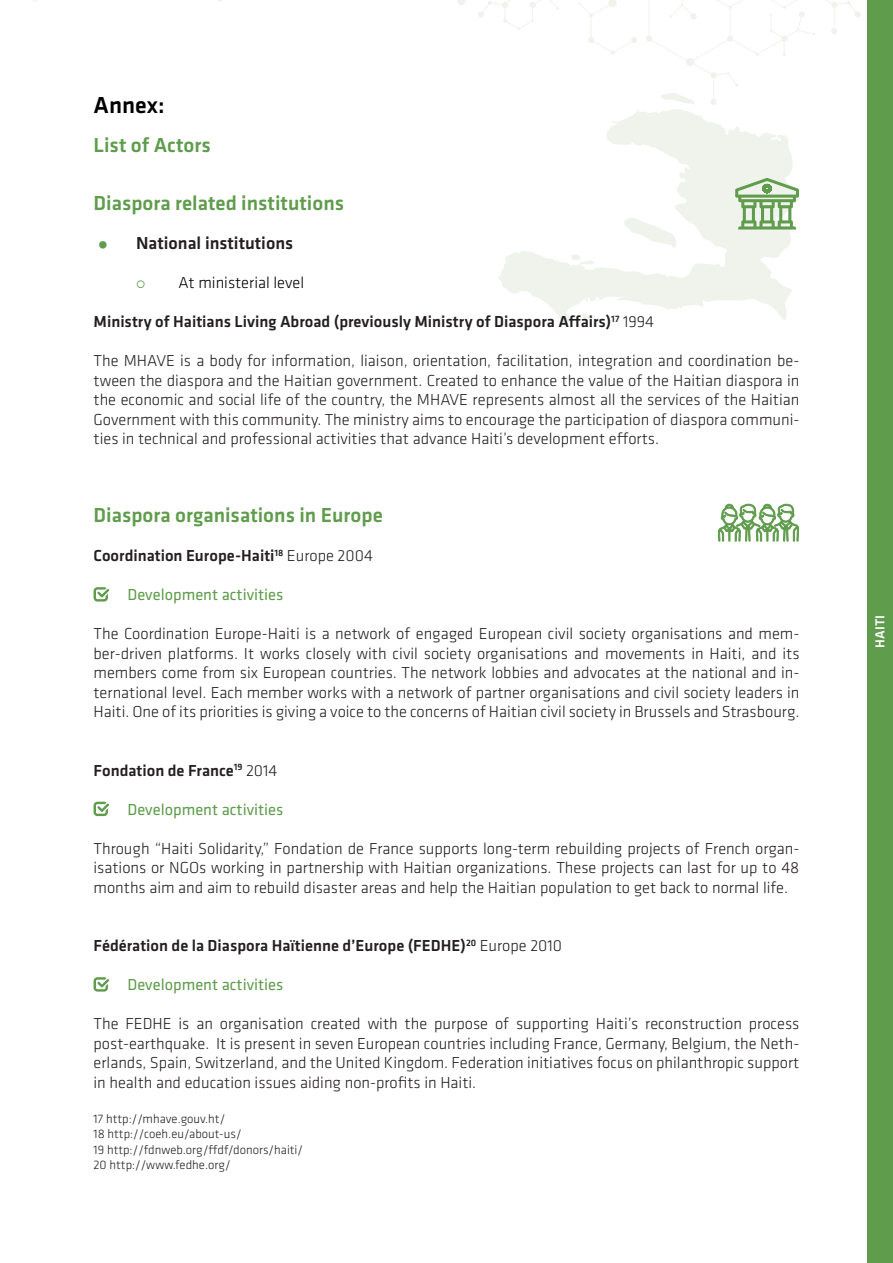
<style>
.page{position:relative;width:893px;height:1263px;background:#fff}
.page>*{position:absolute;margin:0;border:0;box-sizing:border-box;transform-origin:0 0}
.t1{font:500 24px "Klavika";color:#000}
.Numbered_List{font:500 21px "Klavika";color:#5f9c4c}
.t2{font:500 18px "Klavika";color:#231f20}
.No_Spacing{font:300 16.5px/19.5px "Klavika";color:#231f20;text-align:justify}
.No_Spacing-2{font:500 16.5px "Klavika";color:#231f20}
.t3{font:16.5px "Klavika";color:#5f9c4c}
.t4{font:300 16.5px "Klavika";color:#000}
.t5{font:500 13.5px "Klavika";color:#fff}
.Footnote{font:300 12.75px "Klavika";color:#231f20}
.s1{color:#5f9c4c}
.s2{font-weight:300}
</style>
<div class="page">
<div style="left:867px;top:0;width:26px;height:1263px;background:#5f9c4c"></div>
<svg style="left:578px;top:0;width:59px;height:54px"></svg>
<svg style="left:457px;top:0;width:102px;height:30px"></svg>
<svg style="left:646px;top:0;width:215px;height:93px"></svg>
<svg style="left:499px;top:93px;width:294px;height:229px"></svg>
<svg style="left:735px;top:178px;width:64px;height:52px;background:#b1cea7"></svg>
<svg style="left:94px;top:587px;width:15px;height:15px"></svg>
<svg style="left:94px;top:802px;width:15px;height:14px"></svg>
<svg style="left:94px;top:977px;width:15px;height:15px"></svg>
<svg style="left:717px;top:503px;width:82px;height:39px"></svg>
<p class="t1" style="left:94px;top:88px;width:73px">Annex:</p>
<p class="Numbered_List" style="left:94px;top:130px;width:119px">List of Actors</p>
<p class="Numbered_List" style="left:94px;top:189px;width:252px">Diaspora related institutions</p>
<p class="t2" style="left:94px;top:231px;width:201px"><span class="s1">•</span> National institutions</p>
<p class="t4" style="left:179px;top:273px;width:127px">At ministerial level</p>
<p class="No_Spacing-2" style="left:94px;top:310px;width:562px">Ministry of Haitians Living Abroad (previously Ministry of Diaspora Affairs)<sup>17</sup> <span class="s2">1994</span></p>
<p class="No_Spacing" style="left:94px;top:351px;width:707px">The MHAVE is a body for information, liaison, orientation, facilitation, integration and coordination be&shy;tween the diaspora and the Haitian government. Created to enhance the value of the Haitian diaspora in the economic and social life of the country, the MHAVE represents almost all the services of the Haitian Government with this community. The ministry aims to encourage the participation of diaspora communi&shy;ties in technical and professional activities that advance Haiti’s development efforts.</p>
<p class="Numbered_List" style="left:94px;top:501px;width:291px">Diaspora organisations in Europe</p>
<p class="No_Spacing-2" style="left:94px;top:544px;width:281px">Coordination Europe-Haiti<sup>18</sup> <span class="s2">Europe 2004</span></p>
<p class="t3" style="left:128px;top:584px;width:157px">Development activities</p>
<p class="No_Spacing" style="left:94px;top:624px;width:707px">The Coordination Europe-Haiti is a network of engaged European civil society organisations and mem&shy;ber-driven platforms. It works closely with civil society organisations and movements in Haiti, and its members come from six European countries. The network lobbies and advocates at the national and in&shy;ternational level. Each member works with a network of partner organisations and civil society leaders in Haiti. One of its priorities is giving a voice to the concerns of Haitian civil society in Brussels and Strasbourg.</p>
<p class="No_Spacing-2" style="left:94px;top:759px;width:185px">Fondation de France<sup>19</sup> <span class="s2">2014</span></p>
<p class="t3" style="left:128px;top:798px;width:157px">Development activities</p>
<p class="No_Spacing" style="left:94px;top:838px;width:707px">Through “Haiti Solidarity,” Fondation de France supports long-term rebuilding projects of French organ&shy;isations or NGOs working in partnership with Haitian organizations. These projects can last for up to 48 months aim and aim to rebuild disaster areas and help the Haitian population to get back to normal life.</p>
<p class="No_Spacing-2" style="left:94px;top:934px;width:470px">Fédération de la Diaspora Haïtienne d’Europe (FEDHE)<sup>20</sup> <span class="s2">Europe 2010</span></p>
<p class="t3" style="left:128px;top:974px;width:157px">Development activities</p>
<p class="No_Spacing" style="left:94px;top:1014px;width:707px">The FEDHE is an organisation created with the purpose of supporting Haiti’s reconstruction process post-earthquake. It is present in seven European countries including France, Germany, Belgium, the Neth&shy;erlands, Spain, Switzerland, and the United Kingdom. Federation initiatives focus on philanthropic support in health and education issues aiding non-profits in Haiti.</p>
<p class="Footnote" style="left:94px;top:1111px;width:133px">17 http://mhave.gouv.ht/</p>
<p class="Footnote" style="left:94px;top:1126px;width:150px">18 http://coeh.eu/about-us/</p>
<p class="Footnote" style="left:94px;top:1142px;width:211px">19 http://fdnweb.org/ffdf/donors/haiti/</p>
<p class="Footnote" style="left:94px;top:1157px;width:139px">20 http://www.fedhe.org/</p>
<p class="t5" style="left:871px;top:648px;width:34px;rotate:-90deg">HAITI</p>
</div>
